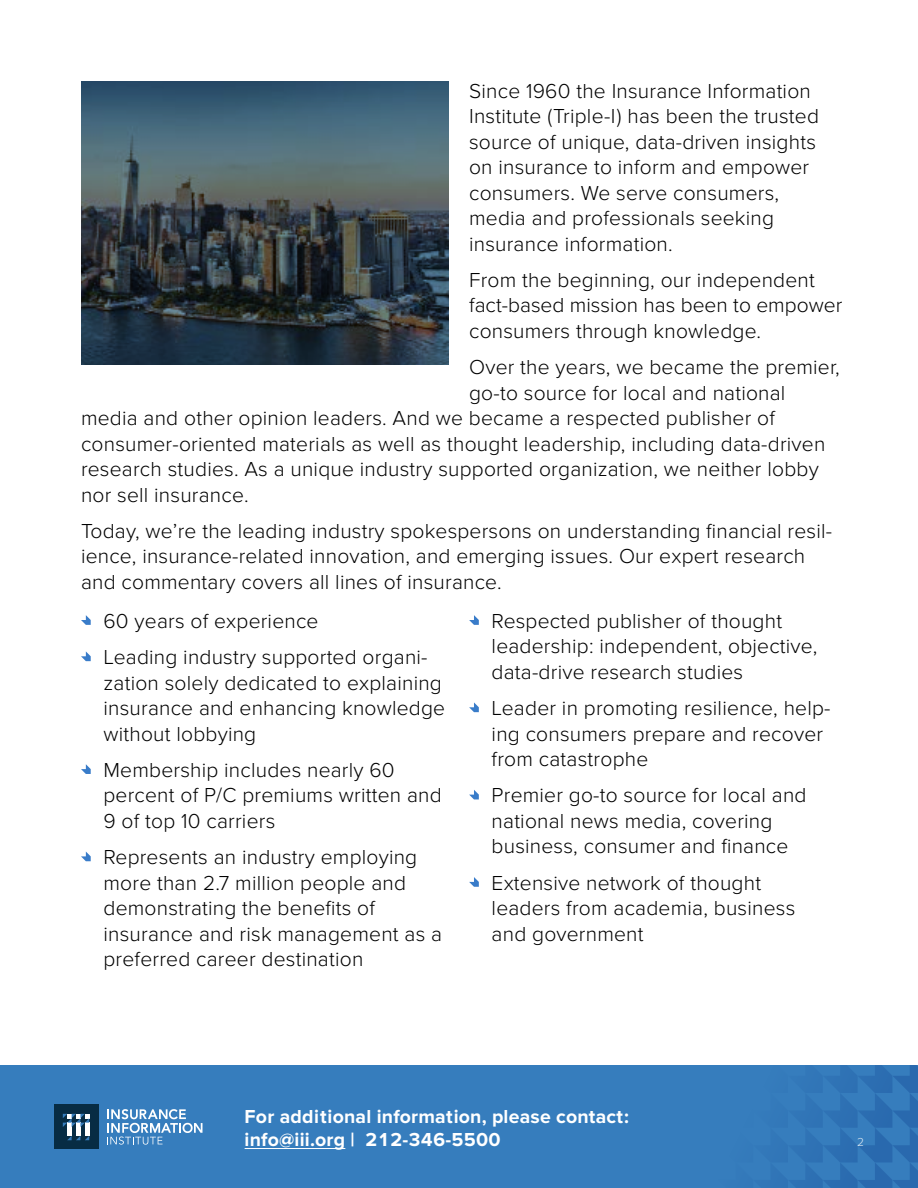
<style>
.page{position:relative;width:918px;height:1188px;background:#fff}
.page>*{position:absolute;margin:0;border:0;box-sizing:border-box;transform-origin:0 0}
.t1{font:300 21px/25.5px "Proxima Nova";letter-spacing:.01em;color:#000}
.t2{font:700 19.5px/22.5px "Proxima Nova";letter-spacing:.01em;color:#fff}
.t3{font:300 12px "Proxima Nova";color:#fff}
</style>
<div class="page">
<div style="left:0;top:1066px;width:918px;height:122px;background:#367dbd"></div>
<svg style="left:893px;top:1066px;width:25px;height:122px"></svg>
<hr style="left:245px;top:1148px;width:100px;height:1px;background:#fff">
<div style="left:54px;top:1105px;width:44px;height:44px;background:#072c44"></div>
<hr style="left:76px;top:1123px;width:4px;height:13px;background:#fff">
<div style="left:67px;top:1123px;width:5px;height:13px;background:#fff"></div>
<hr style="left:85px;top:1123px;width:4px;height:13px;background:#fff">
<svg style="left:63px;top:1114px;width:26px;height:13px"></svg>
<svg style="left:67px;top:1136px;width:22px;height:4px"></svg>
<svg style="left:107px;top:1109px;width:96px;height:36px"></svg>
<div style="left:694px;top:1066px;width:198px;height:122px;background:linear-gradient(to right,#377fbf,#2f72b5)"></div>
<svg style="left:81px;top:615px;width:10px;height:10px"></svg>
<svg style="left:81px;top:651px;width:10px;height:10px"></svg>
<svg style="left:81px;top:764px;width:10px;height:10px"></svg>
<svg style="left:81px;top:852px;width:10px;height:9px"></svg>
<svg style="left:469px;top:615px;width:10px;height:10px"></svg>
<svg style="left:469px;top:702px;width:10px;height:10px"></svg>
<svg style="left:469px;top:790px;width:10px;height:9px"></svg>
<svg style="left:469px;top:877px;width:10px;height:10px"></svg>
<svg style="left:81px;top:81px;width:368px;height:283px"></svg>
<p class="t1" style="left:469px;top:78px;width:351px">Since 1960 the Insurance Information Institute (Triple-I) has been the trusted source of unique, data-driven insights on insurance to inform and empower consumers. We serve consumers, media and professionals seeking insurance information.</p>
<p class="t1" style="left:469px;top:267px;width:375px">From the beginning, our independent fact-based mission has been to empower consumers through knowledge.</p>
<p class="t1" style="left:469px;top:355px;width:372px">Over the years, we became the premier,</p>
<p class="t1" style="left:469px;top:380px;width:318px">go-to source for local and national</p>
<p class="t1" style="left:81px;top:406px;width:696px">media and other opinion leaders. And we became a respected publisher of</p>
<p class="t1" style="left:81px;top:431px;width:746px">consumer-oriented materials as well as thought leadership, including data-driven</p>
<p class="t1" style="left:81px;top:457px;width:739px">research studies. As a unique industry supported organization, we neither lobby</p>
<p class="t1" style="left:81px;top:482px;width:169px">nor sell insurance.</p>
<p class="t1" style="left:81px;top:518px;width:753px">Today, we’re the leading industry spokespersons on understanding financial resil&shy;ience, insurance-related innovation, and emerging issues. Our expert research and commentary covers all lines of insurance.</p>
<p class="t1" style="left:104px;top:603px;width:326px;line-height:36.3px">60 years of experience<br>Leading industry supported organi-</p>
<p class="t1" style="left:104px;top:670px;width:343px">zation solely dedicated to explaining insurance and enhancing knowledge without lobbying</p>
<p class="t1" style="left:104px;top:757px;width:340px">Membership includes nearly 60 percent of P/C premiums written and<br>9 of top 10 carriers</p>
<p class="t1" style="left:104px;top:845px;width:340px">Represents an industry employing more than 2.7 million people and demonstrating the benefits of insurance and risk management as a preferred career destination</p>
<p class="t1" style="left:492px;top:608px;width:327px">Respected publisher of thought leadership: independent, objective, data-drive research studies</p>
<p class="t1" style="left:492px;top:696px;width:340px">Leader in promoting resilience, help&shy;ing consumers prepare and recover from catastrophe</p>
<p class="t1" style="left:492px;top:783px;width:317px">Premier go-to source for local and national news media, covering business, consumer and finance</p>
<p class="t1" style="left:492px;top:870px;width:305px">Extensive network of thought leaders from academia, business and government</p>
<p class="t2" style="left:245px;top:1106px;width:386px">For additional information, please contact: info@iii.org | 212-346-5500</p>
<p class="t3" style="left:857px;top:1135px;width:8px">2</p>
</div>
